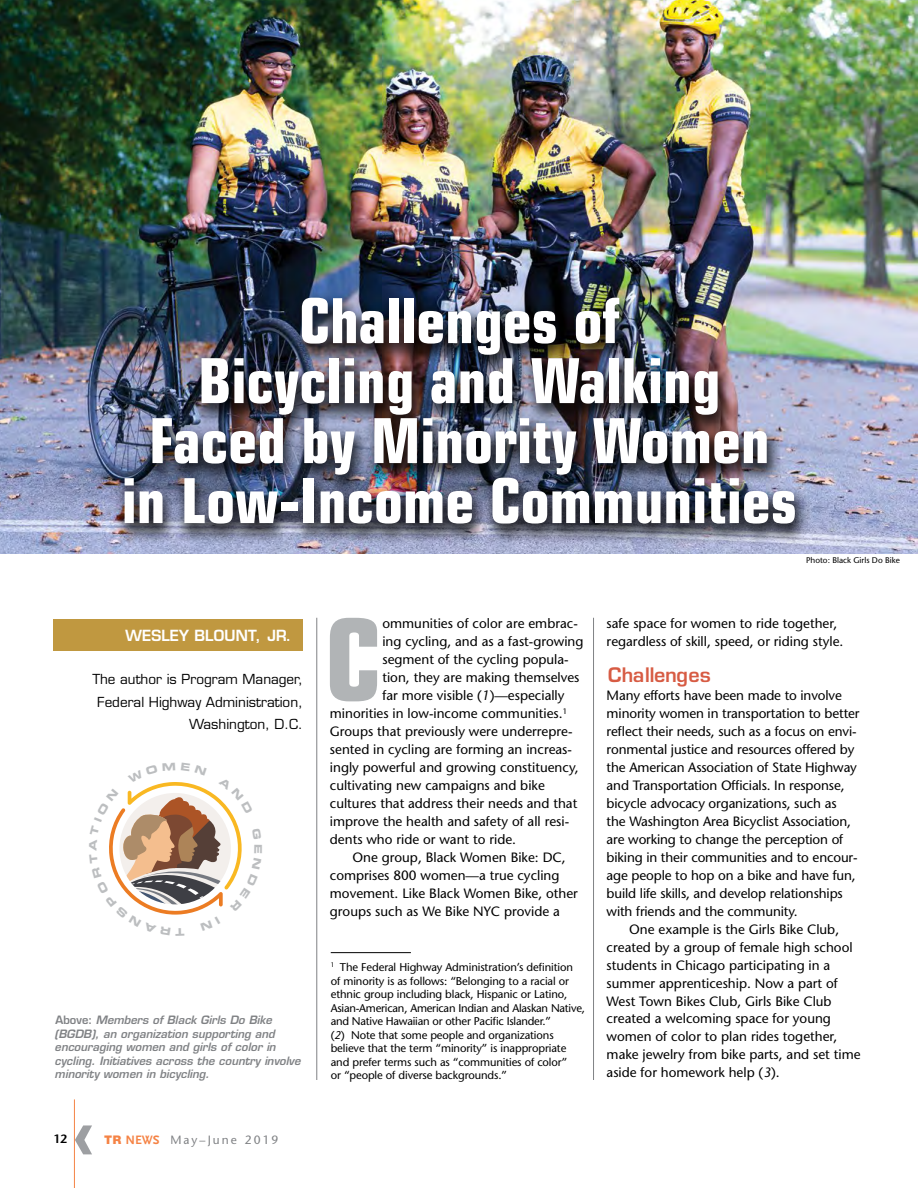
<style>
.page{position:relative;width:918px;height:1188px;background:#fff}
.page>*{position:absolute;margin:0;border:0;box-sizing:border-box;transform-origin:0 0}
.t1{font:700 condensed 112.95px "Eurostile";color:#b1b4b6}
.t2{font:700 70.5px "Frutiger";color:#9d9fa2}
.t3{font:700 condensed 62.1px/60px "Eurostile";color:#fff;text-align:center}
.t4{font:600 19.5px "Eurostile";color:#d75b43}
.t5{font:600 15px "Eurostile";color:#fff}
.t6{font:13.5px/18px "Stone Sans";color:#000}
.t7{font:13.5px/22.5px "Eurostile";color:#000;text-align:right}
.t8{font:12px "Stone Sans";letter-spacing:.17em;color:#808285}
.t9{font:600 12px "Stone Sans";color:#000}
.t10{font:11.25px/13.5px "Stone Sans";letter-spacing:-.01em;color:#000}
.t11{font:italic 600 11.25px/13.5px "Eurostile";color:#808285}
.t12{font:8.25px "Stone Sans";color:#000}
.s1{font-style:normal}
.s2{font-family:"Nimbus San Nov D Blac";font-size:12.75px;color:#f58345}
.s3{font-family:"Scala Sans";font-weight:700;font-size:12.75px;color:#f58345}
.s4{font-style:italic}
</style>
<div class="page">
<hr style="left:593px;top:618px;width:1px;height:462px;background:#808285">
<hr style="left:316px;top:618px;width:1px;height:462px;background:#808285">
<hr style="left:74px;top:1099px;width:1px;height:89px;background:#f58345">
<img style="left:0;top:0;width:918px;height:553px">
<div style="left:53px;top:620px;width:250px;height:31px;background:#c09840"></div>
<div style="left:113px;top:291px;width:698px;height:255px;background:#000;opacity:.75"></div>
<hr style="left:331px;top:952px;width:80px;height:1px;background:#000">
<svg style="left:109px;top:782px;width:133px;height:133px"></svg>
<h3 class="t3" style="left:122px;top:290px;width:677px">Challenges of<br>Bicycling and Walking<br>Faced by Minority Women in Low-Income Communities</h3>
<p class="t12" style="left:806px;top:555px;width:95px">Photo: Black Girls Do Bike</p>
<p class="t5" style="left:124px;top:626px;width:169px">WESLEY BLOUNT, JR.</p>
<p class="t7" style="left:92px;top:668px;width:212px">The author is Program Manager,<br>Federal Highway Administration,<br>Washington, D.C.</p>
<p class="t11" style="left:55px;top:1013px;width:247px"><span class="s1">Above:</span> Members of Black Girls Do Bike (BGDB), an organization supporting and encouraging women and girls of color in cycling. Initiatives across the country involve minority women in bicycling.</p>
<p class="t9" style="left:53px;top:1131px;width:15px">12</p>
<h2 class="t2" style="left:71px;top:1093px;width:25px">‹</h2>
<p class="t8" style="left:105px;top:1132px;width:175px"><span class="s2">TR</span> <span class="s3">NEWS</span> May–June 2019</p>
<h1 class="t1" style="left:325px;top:592px;width:58px">C</h1>
<p class="t6" style="left:382px;top:615px;width:197px">ommunities of color are embrac-</p>
<p class="t6" style="left:382px;top:633px;width:203px">ing cycling, and as a fast-growing</p>
<p class="t6" style="left:382px;top:651px;width:188px">segment of the cycling popula-</p>
<p class="t6" style="left:382px;top:669px;width:199px">tion, they are making themselves</p>
<p class="t6" style="left:382px;top:687px;width:184px">far more visible (<span class="s4">1</span>)—especially</p>
<p class="t6" style="left:330px;top:705px;width:239px">minorities in low-income communities.<sup>1</sup></p>
<p class="t6" style="left:330px;top:723px;width:244px">Groups that previously were underrepre-</p>
<p class="t6" style="left:330px;top:741px;width:244px">sented in cycling are forming an increas-</p>
<p class="t6" style="left:330px;top:759px;width:250px">ingly powerful and growing constituency,</p>
<p class="t6" style="left:330px;top:777px;width:216px">cultivating new campaigns and bike</p>
<p class="t6" style="left:330px;top:795px;width:249px">cultures that address their needs and that</p>
<p class="t6" style="left:330px;top:813px;width:241px">improve the health and safety of all resi-</p>
<p class="t6" style="left:330px;top:831px;width:188px">dents who ride or want to ride.</p>
<p class="t6" style="left:352px;top:849px;width:215px">One group, Black Women Bike: DC,</p>
<p class="t6" style="left:330px;top:867px;width:231px">comprises 800 women—a true cycling</p>
<p class="t6" style="left:330px;top:885px;width:250px">movement. Like Black Women Bike, other</p>
<p class="t6" style="left:330px;top:903px;width:232px">groups such as We Bike NYC provide a</p>
<p class="t10" style="left:331px;top:960px;width:256px"><sup>1</sup> The Federal Highway Administration’s definition of minority is as follows: “Belonging to a racial or ethnic group including black, Hispanic or Latino, Asian-American, American Indian and Alaskan Native, and Native Hawaiian or other Pacific Islander.”<br>(<span class="s4">2</span>) Note that some people and organizations believe that the term “minority” is inappropriate and prefer terms such as “communities of color”<br>or “people of diverse backgrounds.”</p>
<p class="t6" style="left:607px;top:615px;width:238px">safe space for women to ride together, regardless of skill, speed, or riding style.</p>
<h3 class="t4" style="left:607px;top:662px;width:104px">Challenges</h3>
<p class="t6" style="left:607px;top:686px;width:237px">Many efforts have been made to involve</p>
<p class="t6" style="left:607px;top:704px;width:254px">minority women in transportation to better</p>
<p class="t6" style="left:607px;top:722px;width:252px">reflect their needs, such as a focus on envi-</p>
<p class="t6" style="left:607px;top:740px;width:249px">ronmental justice and resources offered by</p>
<p class="t6" style="left:607px;top:758px;width:252px">the American Association of State Highway</p>
<p class="t6" style="left:607px;top:776px;width:239px">and Transportation Officials. In response,</p>
<p class="t6" style="left:607px;top:794px;width:232px">bicycle advocacy organizations, such as</p>
<p class="t6" style="left:607px;top:812px;width:246px">the Washington Area Bicyclist Association,</p>
<p class="t6" style="left:607px;top:830px;width:238px">are working to change the perception of</p>
<p class="t6" style="left:607px;top:848px;width:253px">biking in their communities and to encour-</p>
<p class="t6" style="left:607px;top:866px;width:251px">age people to hop on a bike and have fun,</p>
<p class="t6" style="left:607px;top:884px;width:238px">build life skills, and develop relationships</p>
<p class="t6" style="left:607px;top:902px;width:193px">with friends and the community.</p>
<p class="t6" style="left:629px;top:920px;width:212px">One example is the Girls Bike Club,</p>
<p class="t6" style="left:607px;top:938px;width:247px">created by a group of female high school</p>
<p class="t6" style="left:607px;top:956px;width:225px">students in Chicago participating in a</p>
<p class="t6" style="left:607px;top:974px;width:233px">summer apprenticeship. Now a part of</p>
<p class="t6" style="left:607px;top:992px;width:227px">West Town Bikes Club, Girls Bike Club</p>
<p class="t6" style="left:607px;top:1010px;width:226px">created a welcoming space for young</p>
<p class="t6" style="left:607px;top:1028px;width:232px">women of color to plan rides together,</p>
<p class="t6" style="left:607px;top:1046px;width:255px">make jewelry from bike parts, and set time</p>
<p class="t6" style="left:607px;top:1064px;width:175px">aside for homework help (<span class="s4">3</span>).</p>
</div>
